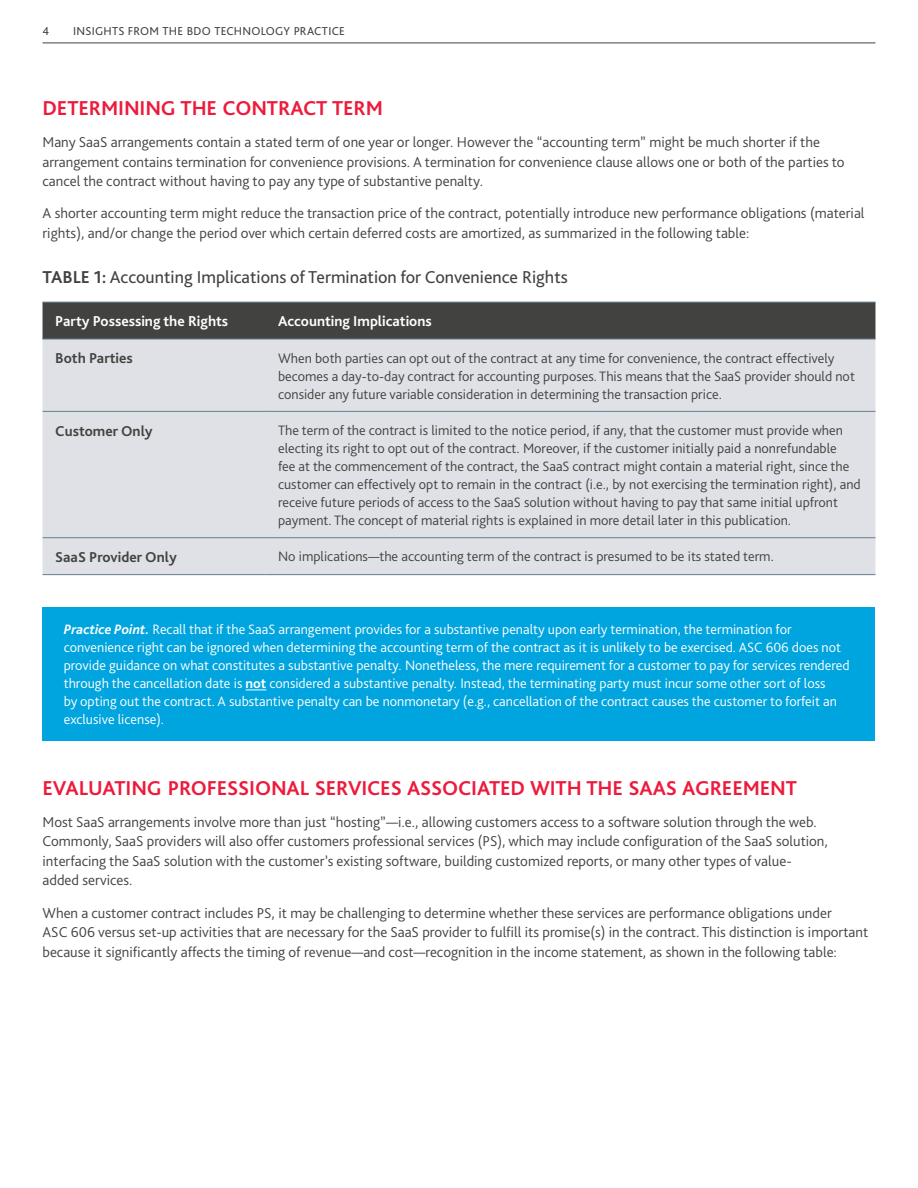
<style>
.page{position:relative;width:918px;height:1188px;background:#fff}
.page>*{position:absolute;margin:0;border:0;box-sizing:border-box;transform-origin:0 0}
.t1{font:700 21px "Bliss Pro";letter-spacing:-.005em;color:#ed1a3b}
.t2{font:18px "Bliss Pro";color:#424241}
.t3{font:300 15px/19.5px "Bliss Pro";color:#424241}
.t4{font:700 15px "Bliss Pro";color:#fff}
.t5{font:700 15px "Bliss Pro";color:#424241}
.t6{font:300 14.25px/18px "Bliss Pro";color:#424241}
.t7{font:300 14.25px/18px "Bliss Pro";color:#fff}
.t8{font:12px "Bliss Pro";letter-spacing:.02em;color:#424241}
.s1{font-weight:700}
.s2{font-weight:700;font-style:italic}
</style>
<div class="page">
<div style="left:43px;top:303px;width:832px;height:36px;background:#424241"></div>
<div style="left:43px;top:340px;width:832px;height:234px;background:#e0e1e6"></div>
<hr style="left:43px;top:302px;width:222px;height:1px;background:#657c90">
<hr style="left:265px;top:302px;width:610px;height:1px;background:#657c90">
<hr style="left:43px;top:339px;width:222px;height:1px;background:#657c90">
<hr style="left:265px;top:339px;width:610px;height:1px;background:#657c90">
<hr style="left:43px;top:411px;width:222px;height:1px;background:#657c90">
<hr style="left:265px;top:411px;width:610px;height:1px;background:#657c90">
<hr style="left:43px;top:537px;width:222px;height:1px;background:#657c90">
<hr style="left:265px;top:537px;width:610px;height:1px;background:#657c90">
<hr style="left:43px;top:574px;width:222px;height:1px;background:#657c90">
<hr style="left:265px;top:574px;width:610px;height:1px;background:#657c90">
<div style="left:43px;top:607px;width:832px;height:134px;background:#00a4df"></div>
<svg style="left:246px;top:690px;width:20px;height:1px"></svg>
<hr style="left:43px;top:43px;width:832px;height:1px;background:#424241">
<p class="t8" style="left:43px;top:24px;width:8px">4</p>
<p class="t8" style="left:73px;top:24px;width:273px">INSIGHTS FROM THE BDO TECHNOLOGY PRACTICE</p>
<h1 class="t1" style="left:43px;top:95px;width:342px">DETERMINING THE CONTRACT TERM</h1>
<p class="t3" style="left:43px;top:132px;width:804px">Many SaaS arrangements contain a stated term of one year or longer. However the “accounting term” might be much shorter if the arrangement contains termination for convenience provisions. A termination for convenience clause allows one or both of the parties to cancel the contract without having to pay any type of substantive penalty.</p>
<p class="t3" style="left:43px;top:203px;width:824px">A shorter accounting term might reduce the transaction price of the contract, potentially introduce new performance obligations (material rights), and/or change the period over which certain deferred costs are amortized, as summarized in the following table:</p>
<p class="t2" style="left:43px;top:266px;width:527px"><span class="s1">TABLE 1:</span> Accounting Implications of Termination for Convenience Rights</p>
<p class="t4" style="left:55px;top:312px;width:174px">Party Possessing the Rights</p>
<p class="t4" style="left:278px;top:312px;width:155px">Accounting Implications</p>
<p class="t5" style="left:55px;top:349px;width:79px">Both Parties</p>
<p class="t6" style="left:278px;top:349px;width:578px">When both parties can opt out of the contract at any time for convenience, the contract effectively becomes a day-to-day contract for accounting purposes. This means that the SaaS provider should not consider any future variable consideration in determining the transaction price.</p>
<p class="t5" style="left:55px;top:421px;width:99px">Customer Only</p>
<p class="t6" style="left:278px;top:421px;width:584px">The term of the contract is limited to the notice period, if any, that the customer must provide when electing its right to opt out of the contract. Moreover, if the customer initially paid a nonrefundable<br>fee at the commencement of the contract, the SaaS contract might contain a material right, since the customer can effectively opt to remain in the contract (i.e., by not exercising the termination right), and receive future periods of access to the SaaS solution without having to pay that same initial upfront payment. The concept of material rights is explained in more detail later in this publication.</p>
<p class="t5" style="left:55px;top:548px;width:123px">SaaS Provider Only</p>
<p class="t6" style="left:278px;top:547px;width:497px">No implications—the accounting term of the contract is presumed to be its stated term.</p>
<p class="t7" style="left:64px;top:620px;width:787px"><span class="s2">Practice Point.</span> Recall that if the SaaS arrangement provides for a substantive penalty upon early termination, the termination for convenience right can be ignored when determining the accounting term of the contract as it is unlikely to be exercised. ASC 606 does not provide guidance on what constitutes a substantive penalty. Nonetheless, the mere requirement for a customer to pay for services rendered through the cancellation date is <span class="s1">not</span> considered a substantive penalty. Instead, the terminating party must incur some other sort of loss<br>by opting out the contract. A substantive penalty can be nonmonetary (e.g., cancellation of the contract causes the customer to forfeit an exclusive license).</p>
<h1 class="t1" style="left:43px;top:775px;width:756px">EVALUATING PROFESSIONAL SERVICES ASSOCIATED WITH THE SAAS AGREEMENT</h1>
<p class="t3" style="left:43px;top:812px;width:787px">Most SaaS arrangements involve more than just “hosting”—i.e., allowing customers access to a software solution through the web.<br>Commonly, SaaS providers will also offer customers professional services (PS), which may include configuration of the SaaS solution, interfacing the SaaS solution with the customer’s existing software, building customized reports, or many other types of value&shy;added services.</p>
<p class="t3" style="left:43px;top:902px;width:827px">When a customer contract includes PS, it may be challenging to determine whether these services are performance obligations under<br>ASC 606 versus set-up activities that are necessary for the SaaS provider to fulfill its promise(s) in the contract. This distinction is important because it significantly affects the timing of revenue—and cost—recognition in the income statement, as shown in the following table:</p>
</div>
